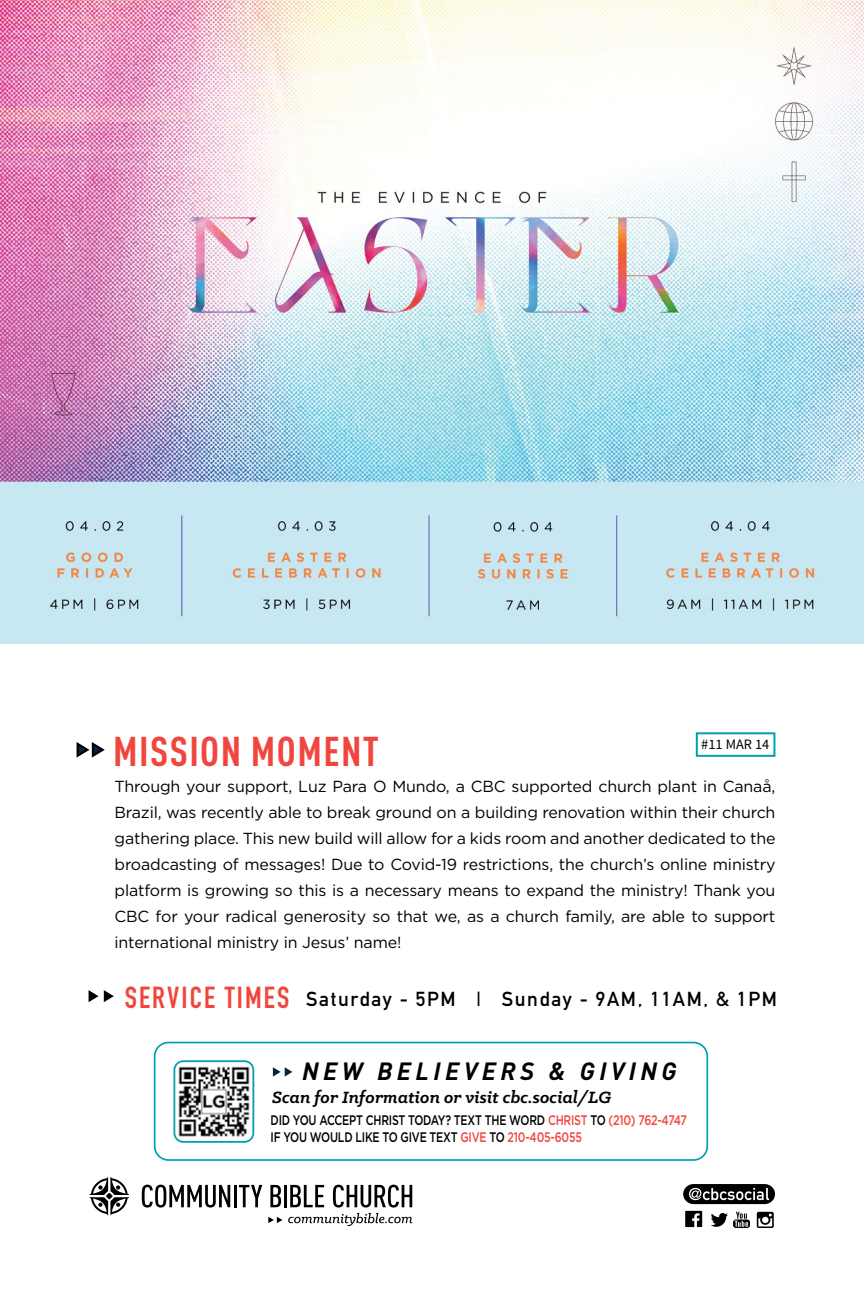
<style>
.page{position:relative;width:864px;height:1296px;background:#fff}
.page>*{position:absolute;margin:0;border:0;box-sizing:border-box;transform-origin:0 0}
.t1{font:700 condensed 41px "DIN Pro";letter-spacing:.035em;color:#f1463e}
.t2{font:italic 700 24.6px "DIN Pro";letter-spacing:.18em;color:#000}
.t3{font:700 20px "DIN Alternate";letter-spacing:.08em;color:#000}
.t4{font:italic 700 18.4px "Klinic Slab";letter-spacing:.01em;color:#000}
.t5{font:16px/26px "Gotham";letter-spacing:-.01em;color:#000;text-align:justify}
.t6{font:14.4px "Source Sans Pro";color:#000}
.t7{font:500 13.8px/16.6px "Gotham";letter-spacing:-.02em;color:#000;scale:.77 1}
.s1{font-family:"DIN Condensed";font-size:30px;color:#f1463e}
.s2{color:#f1463e}
</style>
<div class="page">
<svg style="left:683px;top:1184px;width:92px;height:20px;background:#3d3d3d"></svg>
<svg style="left:757px;top:1212px;width:17px;height:16px"></svg>
<svg style="left:685px;top:1211px;width:17px;height:16px"></svg>
<svg style="left:711px;top:1212px;width:39px;height:16px"></svg>
<svg style="left:90px;top:1177px;width:39px;height:38px"></svg>
<svg style="left:142px;top:1185px;width:88px;height:23px"></svg>
<hr style="left:234px;top:1185px;width:2px;height:22px;background:#000">
<svg style="left:239px;top:1185px;width:23px;height:22px"></svg>
<svg style="left:268px;top:1185px;width:144px;height:41px"></svg>
<div style="left:154px;top:1042px;width:554px;height:119px;border:2px solid #00a0af;border-radius:14px"></div>
<svg style="left:273px;top:1067px;width:19px;height:10px"></svg>
<img style="left:176px;top:1063px;width:75px;height:77px">
<div style="left:173px;top:1060px;width:81px;height:83px;border:2px solid #00a0af;border-radius:9px"></div>
<div style="left:696px;top:732px;width:79px;height:25px;border:2px solid #00a0af"></div>
<svg style="left:76px;top:742px;width:29px;height:16px"></svg>
<svg style="left:89px;top:990px;width:25px;height:12px"></svg>
<img style="left:0;top:0;width:864px;height:644px">
<h1 class="t1" style="left:113px;top:721px;width:267px">MISSION MOMENT</h1>
<p class="t6" style="left:701px;top:736px;width:70px">#11 MAR 14</p>
<p class="t5" style="left:115px;top:773px;width:662px">Through your support, Luz Para O Mundo, a CBC supported church plant in Canaå, Brazil, was recently able to break ground on a building renovation within their church gathering place. This new build will allow for a kids room and another dedicated to the broadcasting of messages! Due to Covid-19 restrictions, the church’s online ministry platform is growing so this is a necessary means to expand the ministry! Thank you CBC for your radical generosity so that we, as a church family, are able to support international ministry in Jesus’ name!</p>
<p class="t3" style="left:125px;top:984px;width:654px"><span class="s1">SERVICE TIMES</span> Saturday - 5PM | Sunday - 9AM, 11AM, &amp; 1PM</p>
<h2 class="t2" style="left:302px;top:1051px;width:376px">NEW BELIEVERS &amp; GIVING</h2>
<p class="t4" style="left:272px;top:1086px;width:341px">Scan for Information or visit cbc.social/LG</p>
<p class="t7" style="left:271px;top:1112px;width:542px">DID YOU ACCEPT CHRIST TODAY? TEXT THE WORD <span class="s2">CHRIST</span> TO <span class="s2">(210) 762-4747<br></span>IF YOU WOULD LIKE TO GIVE TEXT <span class="s2">GIVE</span> TO <span class="s2">210-405-6055</span></p>
</div>
